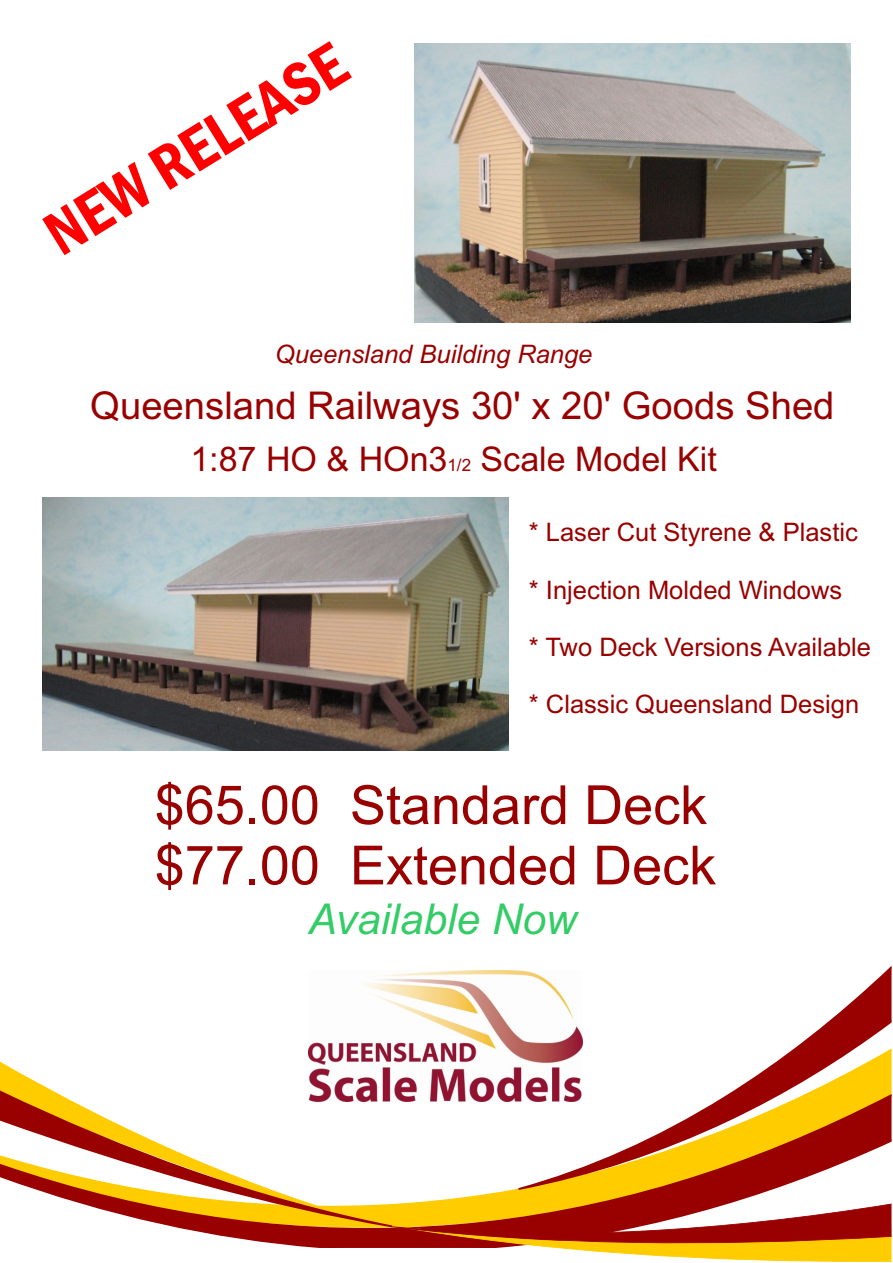
<style>
.page{position:relative;width:893px;height:1263px;background:#fff}
.page>*{position:absolute;margin:0;border:0;box-sizing:border-box;transform-origin:0 0}
.t1{font:600 condensed 63.75px "Franklin Gothic";color:#f00}
.t2{font:54px/60.3px "Arial";color:#900}
.t3{font:italic 42.45px "Arial";color:#3c6}
.t4{font:38.25px "Arial";color:#900}
.t5{font:34.05px "Arial";color:#900}
.t6{font:25.5px "Arial";color:#900}
.t7{font:italic 25.5px "Arial";color:#900}
.s1{font-size:16.95px}
</style>
<div class="page">
<img style="left:308px;top:970px;width:210px;height:78px">
<svg style="left:308px;top:1048px;width:210px;height:46px"></svg>
<svg style="left:179px;top:1094px;width:592px;height:154px"></svg>
<svg style="left:518px;top:966px;width:373px;height:224px"></svg>
<svg style="left:0;top:1061px;width:385px;height:167px"></svg>
<svg style="left:0;top:1090px;width:392px;height:137px"></svg>
<svg style="left:388px;top:1203px;width:503px;height:59px"></svg>
<img style="left:415px;top:44px;width:435px;height:278px">
<img style="left:42px;top:497px;width:466px;height:254px">
<h1 class="t1" style="left:38px;top:220px;width:344px;rotate:-32deg">NEW RELEASE</h1>
<p class="t7" style="left:275px;top:344px;width:319px">Queensland Building Range</p>
<h3 class="t4" style="left:90px;top:391px;width:746px">Queensland Railways 30' x 20' Goods Shed</h3>
<h3 class="t5" style="left:190px;top:446px;width:528px">1:87 HO &amp; HOn3<span class="s1">1/2</span> Scale Model Kit</h3>
<p class="t6" style="left:529px;top:523px;width:330px">* Laser Cut Styrene &amp; Plastic</p>
<p class="t6" style="left:529px;top:580px;width:315px">* Injection Molded Windows</p>
<p class="t6" style="left:529px;top:637px;width:344px">* Two Deck Versions Available</p>
<p class="t6" style="left:529px;top:694px;width:332px">* Classic Queensland Design</p>
<h2 class="t2" style="left:155px;top:780px;width:563px">$65.00 Standard Deck $77.00 Extended Deck</h2>
<h3 class="t3" style="left:308px;top:903px;width:270px">Available Now</h3>
</div>
